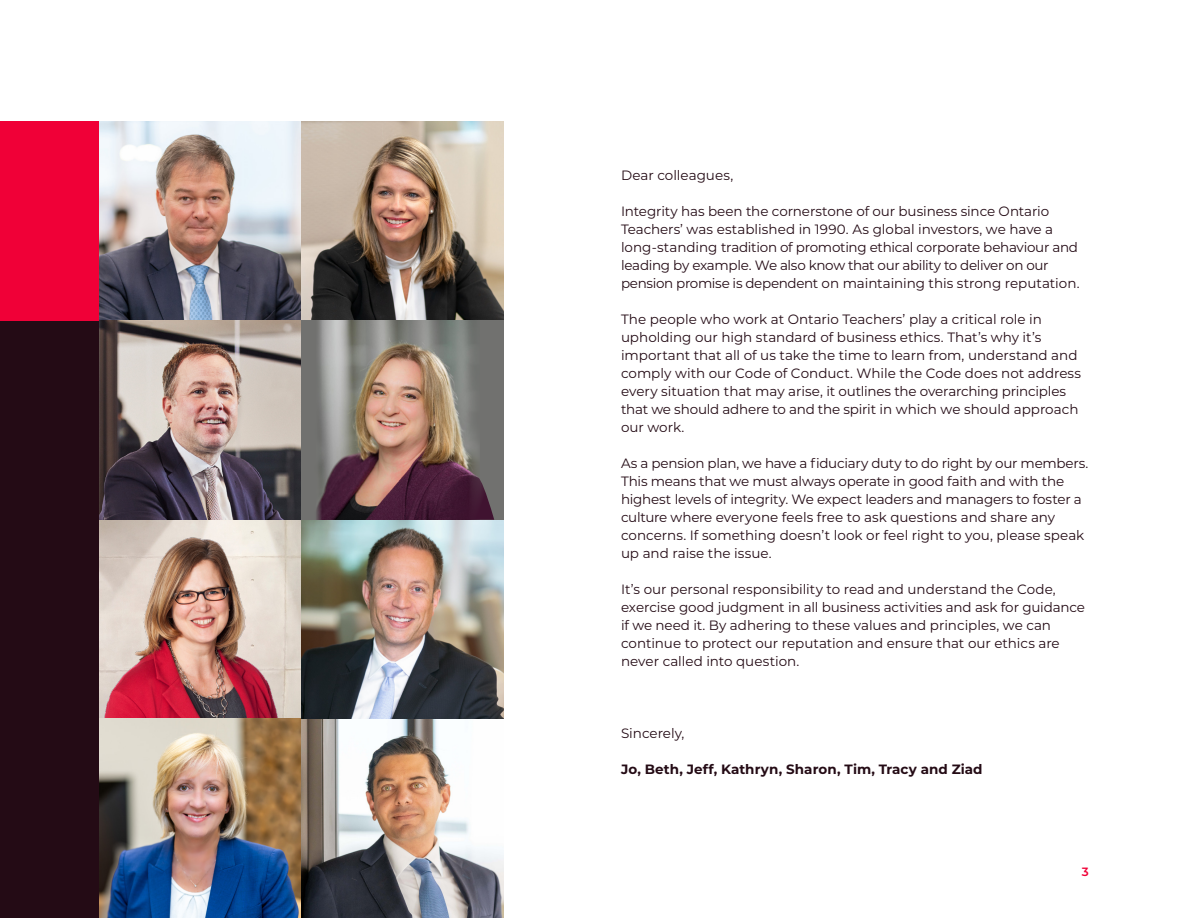
<style>
.page{position:relative;width:1188px;height:918px;background:#fff}
.page>*{position:absolute;margin:0;border:0;box-sizing:border-box;transform-origin:0 0}
.Body{font:13.5px/18px "Montserrat";letter-spacing:-.005em;color:#240b15}
.Body-2{font:700 13.5px "Montserrat";letter-spacing:.005em;color:#240b15}
.t1{font:600 12px "Montserrat";color:#f00037}
</style>
<div class="page">
<img style="left:99px;top:122px;width:202px;height:796px">
<img style="left:99px;top:528px;width:188px;height:191px">
<div style="left:0;top:122px;width:99px;height:796px;background:#240b15"></div>
<div style="left:0;top:122px;width:99px;height:199px;background:#f00037"></div>
<img style="left:301px;top:122px;width:203px;height:199px">
<img style="left:301px;top:520px;width:203px;height:398px">
<div style="left:302px;top:321px;width:202px;height:199px;background:#71716f"></div>
<img style="left:316px;top:321px;width:152px;height:199px">
<svg style="left:430px;top:467px;width:64px;height:53px;background:#4c283f"></svg>
<p class="Body" style="left:621px;top:166px;width:114px">Dear colleagues,</p>
<p class="Body" style="left:621px;top:202px;width:460px">Integrity has been the cornerstone of our business since Ontario Teachers’ was established in 1990. As global investors, we have a long-standing tradition of promoting ethical corporate behaviour and leading by example. We also know that our ability to deliver on our pension promise is dependent on maintaining this strong reputation.</p>
<p class="Body" style="left:621px;top:310px;width:462px">The people who work at Ontario Teachers’ play a critical role in upholding our high standard of business ethics. That’s why it’s important that all of us take the time to learn from, understand and comply with our Code of Conduct. While the Code does not address every situation that may arise, it outlines the overarching principles that we should adhere to and the spirit in which we should approach our work.</p>
<p class="Body" style="left:621px;top:454px;width:469px">As a pension plan, we have a fiduciary duty to do right by our members.<br>This means that we must always operate in good faith and with the highest levels of integrity. We expect leaders and managers to foster a culture where everyone feels free to ask questions and share any concerns. If something doesn’t look or feel right to you, please speak up and raise the issue.</p>
<p class="Body" style="left:621px;top:580px;width:466px">It’s our personal responsibility to read and understand the Code, exercise good judgment in all business activities and ask for guidance if we need it. By adhering to these values and principles, we can continue to protect our reputation and ensure that our ethics are never called into question.</p>
<p class="Body" style="left:621px;top:724px;width:65px">Sincerely,</p>
<p class="Body-2" style="left:621px;top:759px;width:363px">Jo, Beth, Jeff, Kathryn, Sharon, Tim, Tracy and Ziad</p>
<p class="t1" style="left:1082px;top:863px;width:8px">3</p>
</div>
